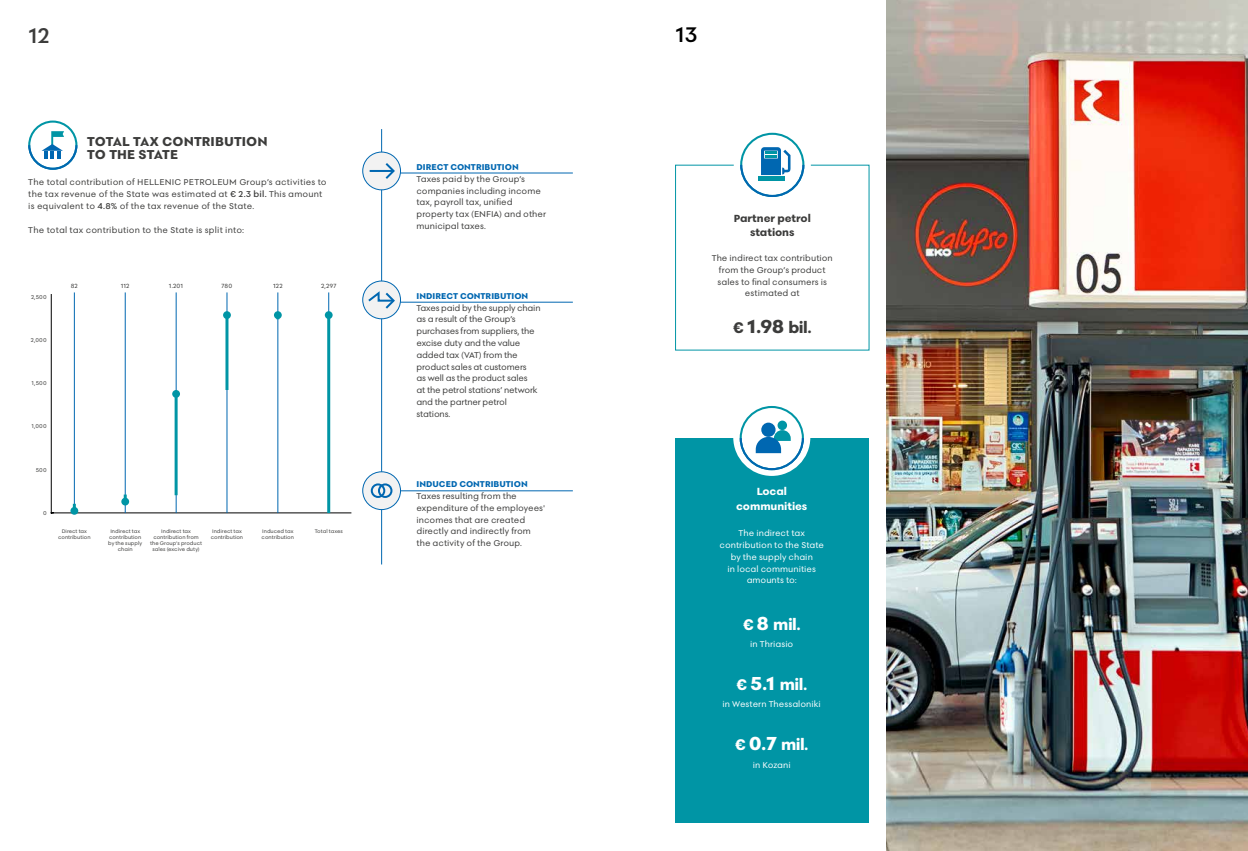
<style>
.page{position:relative;width:1248px;height:851px;background:#fff}
.page>*{position:absolute;margin:0;border:0;box-sizing:border-box;transform-origin:0 0}
.t1{font:500 24.5px "PF Spekk VAR";color:#000}
.t2{font:500 24.5px "PF Spekk VAR";color:#3c3c3b}
.t3{font:700 17.8px "PF Spekk VAR";letter-spacing:-.03em;color:#fff}
.t4{font:700 17.8px "PF Spekk VAR";color:#3c3c3b}
.t5{font:700 15px/13.2px "PF Spekk VAR";letter-spacing:.005em;color:#3c3c3b}
.t6{font:700 12px/14.4px "PF Spekk VAR";letter-spacing:-.005em;color:#3c3c3b;text-align:center}
.t7{font:700 12px/14.4px "PF Spekk VAR";letter-spacing:-.01em;color:#fff;text-align:center}
.t8{font:9.8px/11.8px "PF Spekk VAR";color:#3c3c3b}
.t9{font:9.8px/11.8px "PF Spekk VAR";letter-spacing:-.02em;color:#3c3c3b}
.t10{font:9.8px/11.8px "PF Spekk VAR";color:#fff;text-align:center}
.t11{font:700 9.8px "PF Spekk VAR";color:#0067b1}
.t12{font:7px "PF Spekk VAR";letter-spacing:.01em;color:#3c3c3b}
.t13{font:6.5px "PF Spekk VAR";letter-spacing:.025em;color:#3c3c3b}
.t14{font:6px/6px "PF Spekk VAR";letter-spacing:.005em;color:#3c3c3b;text-align:center}
.s1{font-weight:500}
.s2{font-size:21.8px}
</style>
<div class="page">
<hr style="left:381px;top:129px;width:1px;height:435px;background:#0067b1">
<hr style="left:395px;top:173px;width:178px;height:1px;background:#0067b1">
<hr style="left:395px;top:302px;width:178px;height:1px;background:#0067b1">
<hr style="left:395px;top:490px;width:178px;height:1px;background:#0067b1">
<svg style="left:363px;top:281px;width:37px;height:38px"></svg>
<div style="left:362px;top:280px;width:39px;height:39px;border:1px solid #0067b1;border-radius:50%"></div>
<svg style="left:366px;top:289px;width:30px;height:22px"></svg>
<div style="left:363px;top:152px;width:37px;height:38px;background:#f2f2f2;border-radius:50%"></div>
<div style="left:362px;top:151px;width:39px;height:39px;border:1px solid #0067b1;border-radius:50%"></div>
<hr style="left:369px;top:170px;width:24px;height:2px;background:#0067b1">
<svg style="left:385px;top:163px;width:10px;height:16px"></svg>
<div style="left:363px;top:471px;width:37px;height:38px;background:#f2f2f2;border-radius:50%"></div>
<div style="left:362px;top:471px;width:39px;height:39px;border:1px solid #0067b1;border-radius:50%"></div>
<div style="left:371px;top:483px;width:14px;height:15px;border:2px solid #0067b1;border-radius:50%"></div>
<div style="left:378px;top:483px;width:14px;height:15px;border:2px solid #0067b1;border-radius:50%"></div>
<svg style="left:28px;top:131px;width:50px;height:39px"></svg>
<svg style="left:740px;top:147px;width:65px;height:50px"></svg>
<img style="left:886px;top:0;width:361px;height:850px">
<div style="left:675px;top:438px;width:193px;height:384px;background:#0095a5"></div>
<div style="left:733px;top:399px;width:77px;height:77px;background:#fff;border-radius:50%"></div>
<svg style="left:777px;top:420px;width:10px;height:10px"></svg>
<svg style="left:738px;top:430px;width:66px;height:41px"></svg>
<div style="left:761px;top:422px;width:14px;height:15px;background:#0067b1;border-radius:50%"></div>
<hr style="left:51px;top:294px;width:1px;height:219px;background:#000">
<hr style="left:51px;top:512px;width:300px;height:1px;background:#000">
<hr style="left:74px;top:292px;width:1px;height:221px;background:#0067b1">
<svg style="left:73px;top:503px;width:3px;height:4px"></svg>
<div style="left:70px;top:507px;width:8px;height:7px;background:#0095a5;border-radius:50%"></div>
<hr style="left:125px;top:292px;width:1px;height:221px;background:#0067b1">
<div style="left:121px;top:497px;width:8px;height:8px;background:#0095a5;border-radius:50%"></div>
<hr style="left:176px;top:292px;width:1px;height:221px;background:#0067b1">
<hr style="left:175px;top:394px;width:3px;height:101px;background:#0095a5">
<div style="left:172px;top:390px;width:8px;height:8px;background:#0095a5;border-radius:50%"></div>
<hr style="left:226px;top:292px;width:1px;height:221px;background:#0067b1">
<hr style="left:225px;top:315px;width:3px;height:75px;background:#0095a5">
<div style="left:223px;top:311px;width:8px;height:8px;background:#0095a5;border-radius:50%"></div>
<hr style="left:277px;top:292px;width:1px;height:221px;background:#0067b1">
<div style="left:274px;top:311px;width:8px;height:8px;background:#0095a5;border-radius:50%"></div>
<hr style="left:328px;top:292px;width:1px;height:221px;background:#0067b1">
<hr style="left:327px;top:315px;width:3px;height:198px;background:#0095a5">
<div style="left:325px;top:311px;width:7px;height:8px;background:#0095a5;border-radius:50%"></div>
<h1 class="t2" style="left:28px;top:21px;width:23px">12</h1>
<h3 class="t5" style="left:87px;top:134px;width:182px">TOTAL TAX CONTRIBUTION<br>TO THE STATE</h3>
<p class="t8" style="left:28px;top:176px;width:300px">The total contribution of HELLENIC PETROLEUM Group’s activities to the tax revenue of the State was estimated at <span class="s1">€ 2.3 bil.</span> This amount is equivalent to <span class="s1">4.8%</span> of the tax revenue of the State.</p>
<p class="t8" style="left:28px;top:223px;width:217px">The total tax contribution to the State is split into:</p>
<p class="t13" style="left:31px;top:292px;width:17px">2,500</p>
<p class="t13" style="left:31px;top:336px;width:17px">2,000</p>
<p class="t13" style="left:32px;top:379px;width:17px">1,500</p>
<p class="t13" style="left:31px;top:422px;width:17px">1,000</p>
<p class="t13" style="left:36px;top:465px;width:12px">500</p>
<p class="t13" style="left:43px;top:509px;width:5px">0</p>
<p class="t12" style="left:71px;top:281px;width:9px">82</p>
<p class="t12" style="left:121px;top:281px;width:10px">112</p>
<p class="t12" style="left:169px;top:281px;width:16px">1.201</p>
<p class="t12" style="left:221px;top:281px;width:12px">780</p>
<p class="t12" style="left:273px;top:281px;width:11px">122</p>
<p class="t12" style="left:321px;top:281px;width:17px">2,297</p>
<p class="t14" style="left:58px;top:527px;width:34px">Direct tax contribution</p>
<p class="t14" style="left:108px;top:527px;width:35px">Indirect tax contribution by the supply chain</p>
<p class="t14" style="left:150px;top:527px;width:53px">Indirect tax contribution from the Group's product sales (excive duty)</p>
<p class="t14" style="left:211px;top:527px;width:34px;text-align:left">Indirect tax contribution</p>
<p class="t14" style="left:315px;top:527px;width:30px">Total taxes</p>
<p class="t14" style="left:261px;top:527px;width:34px;text-align:left">Induced tax contribution</p>
<p class="t11" style="left:416px;top:161px;width:104px">DIRECT CONTRIBUTION</p>
<p class="t8" style="left:416px;top:173px;width:131px">Taxes paid by the Group’s companies including income tax, payroll tax, unified property tax (ENFIA) and other municipal taxes.</p>
<p class="t11" style="left:416px;top:290px;width:113px">INDIRECT CONTRIBUTION</p>
<p class="t9" style="left:416px;top:301px;width:126px">Taxes paid by the supply chain as a result of the Group’s purchases from suppliers, the excise duty and the value added tax (VAT) from the product sales at customers<br>as well as the product sales<br>at the petrol stations’ network and the partner petrol stations.</p>
<p class="t11" style="left:416px;top:478px;width:113px">INDUCED CONTRIBUTION</p>
<p class="t8" style="left:416px;top:489px;width:130px">Taxes resulting from the expenditure of the employees' incomes that are created directly and indirectly from the activity of the Group.</p>
<h1 class="t1" style="left:675px;top:20px;width:24px">13</h1>
<p class="t6" style="left:733px;top:210px;width:79px">Partner petrol stations</p>
<p class="t8" style="left:711px;top:252px;width:123px;text-align:center">The indirect tax contribution from the Group’s product sales to final consumers is estimated at</p>
<h2 class="t4" style="left:732px;top:316px;width:80px">€ <span class="s2">1.98</span> bil.</h2>
<p class="t7" style="left:736px;top:484px;width:73px">Local communities</p>
<p class="t10" style="left:719px;top:527px;width:106px">The indirect tax contribution to the State by the supply chain<br>in local communities amounts to:</p>
<h2 class="t3" style="left:742px;top:613px;width:60px">€ <span class="s2">8</span> mil.</h2>
<p class="t10" style="left:750px;top:637px;width:45px">in Thriasio</p>
<h2 class="t3" style="left:736px;top:673px;width:73px">€ <span class="s2">5.1</span> mil.</h2>
<p class="t10" style="left:722px;top:697px;width:100px">in Western Thessaloniki</p>
<h2 class="t3" style="left:735px;top:733px;width:75px">€ <span class="s2">0.7</span> mil.</h2>
<p class="t10" style="left:752px;top:758px;width:39px">in Kozani</p>
</div>
